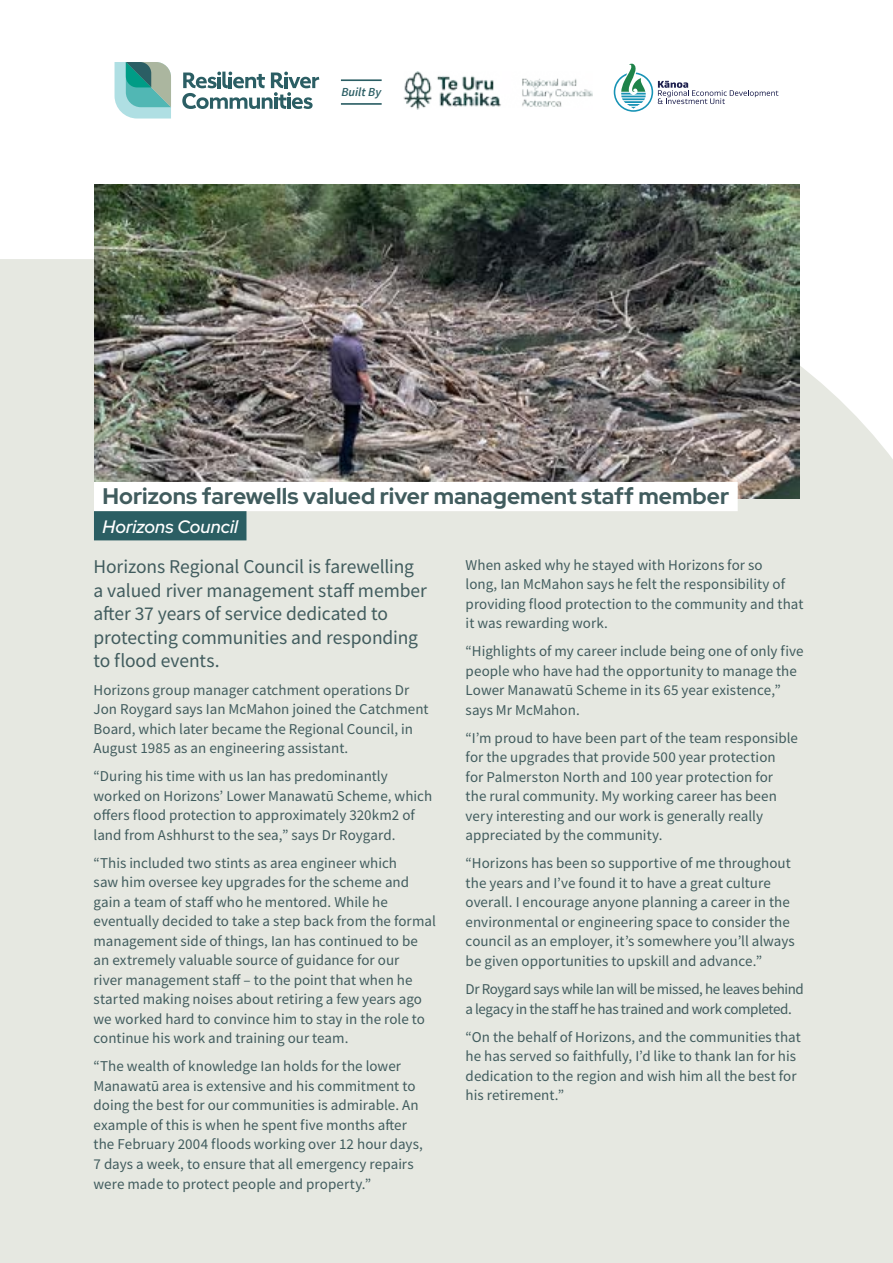
<style>
.page{position:relative;width:893px;height:1263px;background:#fff}
.page>*{position:absolute;margin:0;border:0;box-sizing:border-box;transform-origin:0 0}
.t1{font:300 22.5px "Red Hat Display";letter-spacing:.005em;color:#415c5e}
.t2{font:19.5px/23.4px "Source Sans Pro";letter-spacing:-.005em;color:#415c5e}
.t3{font:italic 300 18px "Red Hat Display";color:#fff}
.t4{font:15px/19.5px "Source Sans Pro";color:#415c5e}
.t5{font:15px/19.5px "Source Sans Pro";letter-spacing:-.03em;color:#415c5e}
.t6{font:italic 600 12.3px "Source Sans Pro";color:#2b5e64}
</style>
<div class="page">
<svg style="left:182px;top:72px;width:137px;height:37px"></svg>
<svg style="left:115px;top:62px;width:56px;height:57px;background:#82bdb7"></svg>
<img style="left:403px;top:71px;width:189px;height:38px">
<hr style="left:341px;top:79px;width:41px;height:2px;background:#2b5e64">
<hr style="left:341px;top:103px;width:41px;height:2px;background:#2b5e64">
<svg style="left:614px;top:63px;width:164px;height:49px"></svg>
<div style="left:0;top:259px;width:893px;height:1004px;background:#e6e8e1"></div>
<img style="left:95px;top:185px;width:704px;height:314px">
<div style="left:94px;top:482px;width:644px;height:29px;background:#fff"></div>
<div style="left:94px;top:511px;width:152px;height:29px;background:#2b5e63"></div>
<p class="t6" style="left:341px;top:84px;width:41px">Built By</p>
<h1 class="t1" style="left:102px;top:481px;width:628px">Horizons farewells valued river management staff member</h1>
<p class="t3" style="left:102px;top:515px;width:137px">Horizons Council</p>
<h2 class="t2" style="left:94px;top:555px;width:335px">Horizons Regional Council is farewelling a valued river management staff member after 37 years of service dedicated to protecting communities and responding to flood events.</h2>
<p class="t4" style="left:94px;top:680px;width:337px">Horizons group manager catchment operations Dr Jon Roygard says Ian McMahon joined the Catchment Board, which later became the Regional Council, in August 1985 as an engineering assistant.</p>
<p class="t4" style="left:94px;top:767px;width:340px">“During his time with us Ian has predominantly worked on Horizons’ Lower Manawatū Scheme, which offers flood protection to approximately 320km2 of land from Ashhurst to the sea,” says Dr Roygard.</p>
<p class="t4" style="left:94px;top:853px;width:344px">“This included two stints as area engineer which<br>saw him oversee key upgrades for the scheme and gain a team of staff who he mentored. While he eventually decided to take a step back from the formal management side of things, Ian has continued to be an extremely valuable source of guidance for our<br>river management staff – to the point that when he started making noises about retiring a few years ago we worked hard to convince him to stay in the role to continue his work and training our team.</p>
<p class="t4" style="left:94px;top:1057px;width:331px">“The wealth of knowledge Ian holds for the lower Manawatū area is extensive and his commitment to doing the best for our communities is admirable. An example of this is when he spent five months after the February 2004 floods working over 12 hour days, 7 days a week, to ensure that all emergency repairs were made to protect people and property.”</p>
<p class="t4" style="left:466px;top:555px;width:339px">When asked why he stayed with Horizons for so<br>long, Ian McMahon says he felt the responsibility of providing flood protection to the community and that it was rewarding work.</p>
<p class="t4" style="left:466px;top:642px;width:339px">“Highlights of my career include being one of only five people who have had the opportunity to manage the Lower Manawatū Scheme in its 65 year existence,” says Mr McMahon.</p>
<p class="t4" style="left:466px;top:728px;width:334px">“I’m proud to have been part of the team responsible for the upgrades that provide 500 year protection<br>for Palmerston North and 100 year protection for<br>the rural community. My working career has been very interesting and our work is generally really appreciated by the community.</p>
<p class="t4" style="left:466px;top:854px;width:331px">“Horizons has been so supportive of me throughout the years and I’ve found it to have a great culture overall. I encourage anyone planning a career in the environmental or engineering space to consider the council as an employer, it’s somewhere you’ll always be given opportunities to upskill and advance.”</p>
<p class="t5" style="left:466px;top:979px;width:340px">Dr Roygard says while Ian will be missed, he leaves behind a legacy in the staff he has trained and work completed.</p>
<p class="t4" style="left:466px;top:1027px;width:337px">“On the behalf of Horizons, and the communities that he has served so faithfully, I’d like to thank Ian for his dedication to the region and wish him all the best for his retirement.”</p>
</div>
